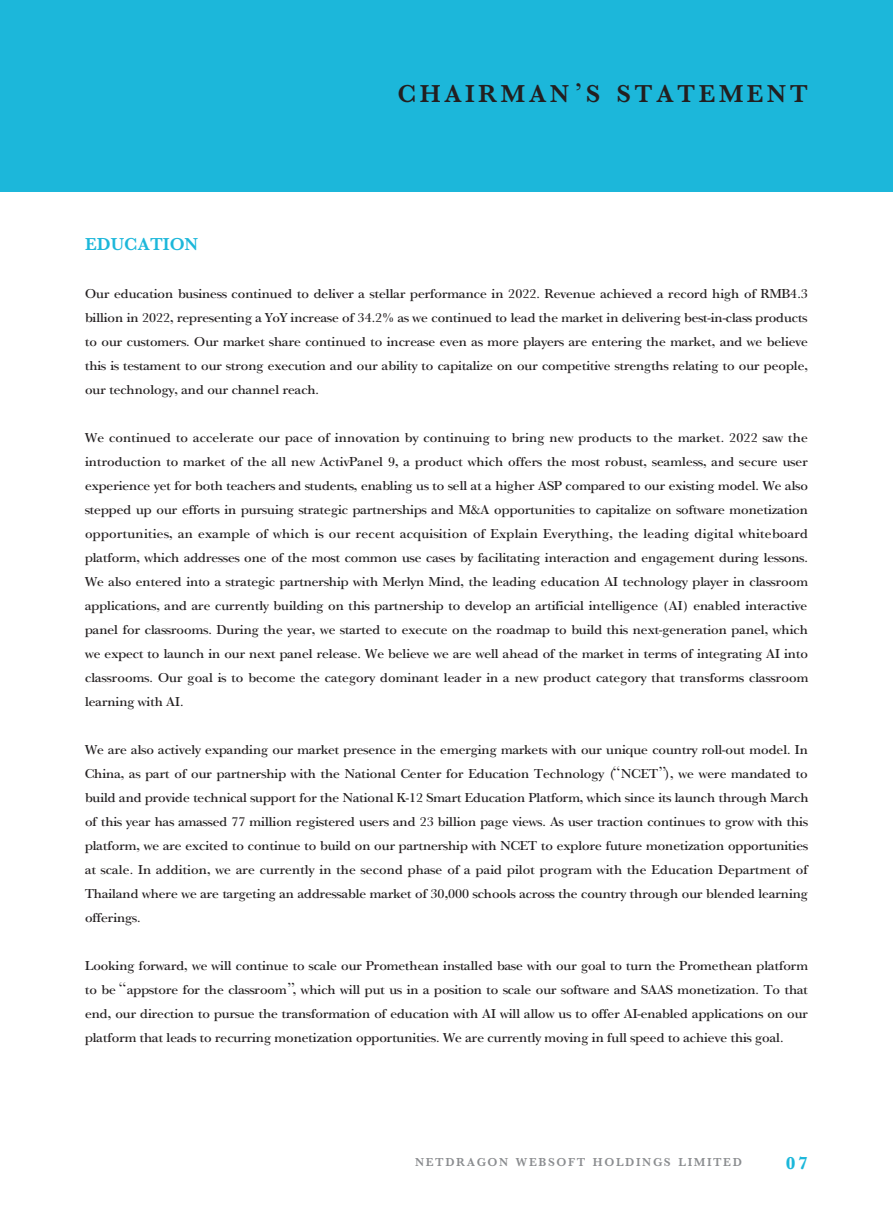
<style>
.page{position:relative;width:893px;height:1212px;background:#fff}
.page>*{position:absolute;margin:0;border:0;box-sizing:border-box;transform-origin:0 0}
.t1{font:700 25.5px "M Sung HK";letter-spacing:.135em;color:#231f20}
.t2{font:700 18px "M Sung HK";color:#1cb7da}
.t3{font:500 13.5px/24px "M Sung HK";color:#231f20;text-align:justify}
.t4{font:700 12px "M Sung HK";letter-spacing:.135em;color:#8a8c8f}
.s1{font-size:22.5px}
</style>
<div class="page">
<div style="left:0;top:0;width:893px;height:191px;background:#1cb7da"></div>
<h1 class="t1" style="left:397px;top:79px;width:412px">CHAIRMAN<span class="s1">’</span>S STATEMENT</h1>
<h2 class="t2" style="left:85px;top:234px;width:115px">EDUCATION</h2>
<p class="t3" style="left:85px;top:280px;width:724px">Our education business continued to deliver a stellar performance in 2022. Revenue achieved a record high of RMB4.3 billion in 2022, representing a YoY increase of 34.2% as we continued to lead the market in delivering best-in-class products to our customers. Our market share continued to increase even as more players are entering the market, and we believe this is testament to our strong execution and our ability to capitalize on our competitive strengths relating to our people, our technology, and our channel reach.</p>
<p class="t3" style="left:85px;top:424px;width:725px">We continued to accelerate our pace of innovation by continuing to bring new products to the market. 2022 saw the introduction to market of the all new ActivPanel 9, a product which offers the most robust, seamless, and secure user experience yet for both teachers and students, enabling us to sell at a higher ASP compared to our existing model. We also stepped up our efforts in pursuing strategic partnerships and M&amp;A opportunities to capitalize on software monetization opportunities, an example of which is our recent acquisition of Explain Everything, the leading digital whiteboard platform, which addresses one of the most common use cases by facilitating interaction and engagement during lessons.<br>We also entered into a strategic partnership with Merlyn Mind, the leading education AI technology player in classroom applications, and are currently building on this partnership to develop an artificial intelligence (AI) enabled interactive panel for classrooms. During the year, we started to execute on the roadmap to build this next-generation panel, which we expect to launch in our next panel release. We believe we are well ahead of the market in terms of integrating AI into classrooms. Our goal is to become the category dominant leader in a new product category that transforms classroom learning with AI.</p>
<p class="t3" style="left:85px;top:736px;width:725px">We are also actively expanding our market presence in the emerging markets with our unique country roll-out model. In China, as part of our partnership with the National Center for Education Technology (“NCET”), we were mandated to build and provide technical support for the National K-12 Smart Education Platform, which since its launch through March of this year has amassed 77 million registered users and 23 billion page views. As user traction continues to grow with this platform, we are excited to continue to build on our partnership with NCET to explore future monetization opportunities at scale. In addition, we are currently in the second phase of a paid pilot program with the Education Department of Thailand where we are targeting an addressable market of 30,000 schools across the country through our blended learning offerings.</p>
<p class="t3" style="left:85px;top:952px;width:724px">Looking forward, we will continue to scale our Promethean installed base with our goal to turn the Promethean platform to be “appstore for the classroom”, which will put us in a position to scale our software and SAAS monetization. To that end, our direction to pursue the transformation of education with AI will allow us to offer AI-enabled applications on our platform that leads to recurring monetization opportunities. We are currently moving in full speed to achieve this goal.</p>
<p class="t4" style="left:415px;top:1155px;width:328px">NETDRAGON WEBSOFT HOLDINGS LIMITED</p>
<h2 class="t2" style="left:786px;top:1153px;width:23px">07</h2>
</div>
